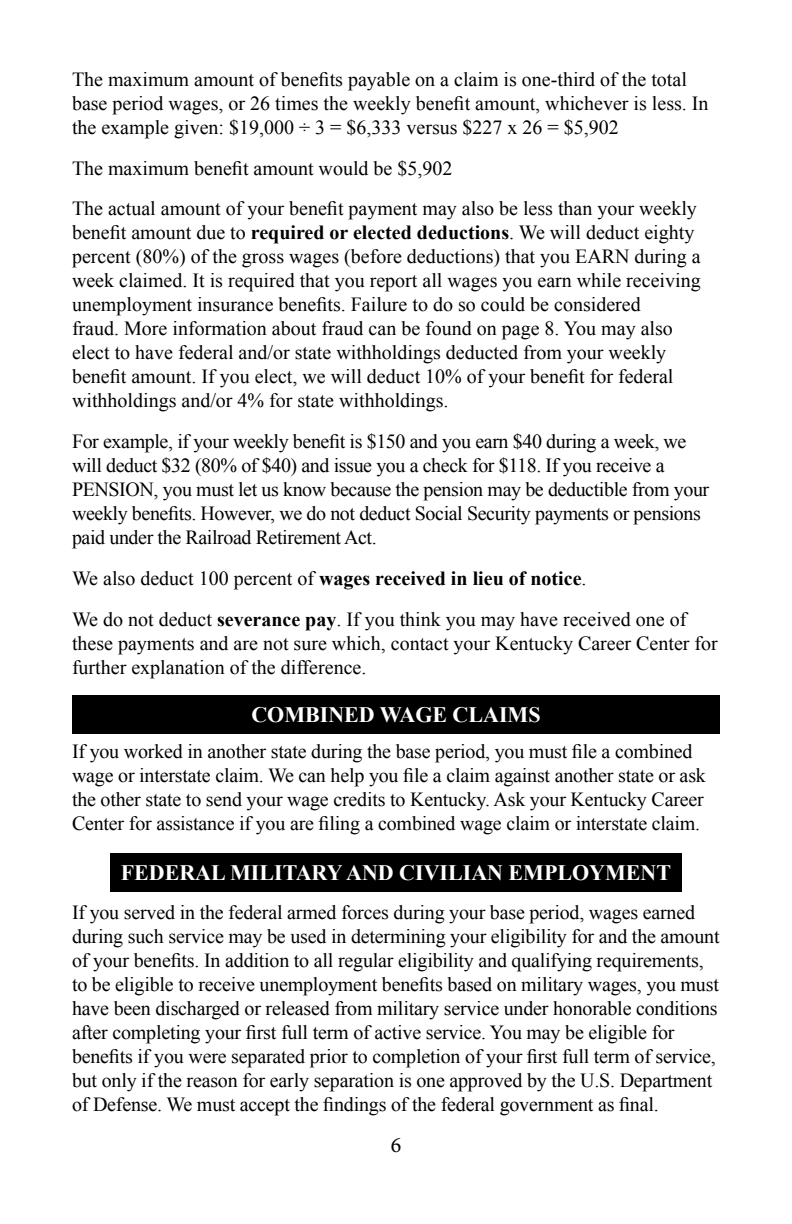
<style>
.page{position:relative;width:792px;height:1224px;background:#fff}
.page>*{position:absolute;margin:0;border:0;box-sizing:border-box;transform-origin:0 0}
.t1{font:700 22px "Times New Roman";color:#fff}
.t2{font:22px "Minion Pro";color:#000}
.t3{font:20px/24px "Times New Roman";letter-spacing:-.01em;color:#000}
.s1{font-weight:700}
</style>
<div class="page">
<div style="left:110px;top:853px;width:572px;height:39px;background:#000"></div>
<div style="left:72px;top:695px;width:648px;height:39px;background:#000"></div>
<p class="t3" style="left:72px;top:67px;width:638px">The maximum amount of benefits payable on a claim is one-third of the total base period wages, or 26 times the weekly benefit amount, whichever is less. In the example given: $19,000 ÷ 3 = $6,333 versus $227 x 26 = $5,902</p>
<p class="t3" style="left:72px;top:147px;width:626px;line-height:40.8px">The maximum benefit amount would be $5,902<br>The actual amount of your benefit payment may also be less than your weekly</p>
<p class="t3" style="left:72px;top:220px;width:630px">benefit amount due to <span class="s1">required or elected deductions</span>. We will deduct eighty percent (80%) of the gross wages (before deductions) that you EARN during a week claimed. It is required that you report all wages you earn while receiving unemployment insurance benefits. Failure to do so could be considered<br>fraud. More information about fraud can be found on page 8. You may also elect to have federal and/or state withholdings deducted from your weekly benefit amount. If you elect, we will deduct 10% of your benefit for federal withholdings and/or 4% for state withholdings.</p>
<p class="t3" style="left:72px;top:429px;width:639px">For example, if your weekly benefit is $150 and you earn $40 during a week, we will deduct $32 (80% of $40) and issue you a check for $118. If you receive a PENSION, you must let us know because the pension may be deductible from your weekly benefits. However, we do not deduct Social Security payments or pensions paid under the Railroad Retirement Act.</p>
<p class="t3" style="left:72px;top:558px;width:616px;line-height:40.8px">We also deduct 100 percent of <span class="s1">wages received in lieu of notice</span>.<br>We do not deduct <span class="s1">severance pay</span>. If you think you may have received one of</p>
<p class="t3" style="left:72px;top:631px;width:647px">these payments and are not sure which, contact your Kentucky Career Center for further explanation of the difference.</p>
<p class="t1" style="left:251px;top:699px;width:291px">COMBINED WAGE CLAIMS</p>
<p class="t3" style="left:72px;top:739px;width:635px">If you worked in another state during the base period, you must file a combined wage or interstate claim. We can help you file a claim against another state or ask the other state to send your wage credits to Kentucky. Ask your Kentucky Career Center for assistance if you are filing a combined wage claim or interstate claim.</p>
<p class="t1" style="left:121px;top:858px;width:552px">FEDERAL MILITARY AND CIVILIAN EMPLOYMENT</p>
<p class="t3" style="left:72px;top:900px;width:649px">If you served in the federal armed forces during your base period, wages earned during such service may be used in determining your eligibility for and the amount of your benefits. In addition to all regular eligibility and qualifying requirements, to be eligible to receive unemployment benefits based on military wages, you must have been discharged or released from military service under honorable conditions after completing your first full term of active service. You may be eligible for benefits if you were separated prior to completion of your first full term of service, but only if the reason for early separation is one approved by the U.S. Department of Defense. We must accept the findings of the federal government as final.</p>
<p class="t2" style="left:391px;top:1130px;width:12px">6</p>
</div>
